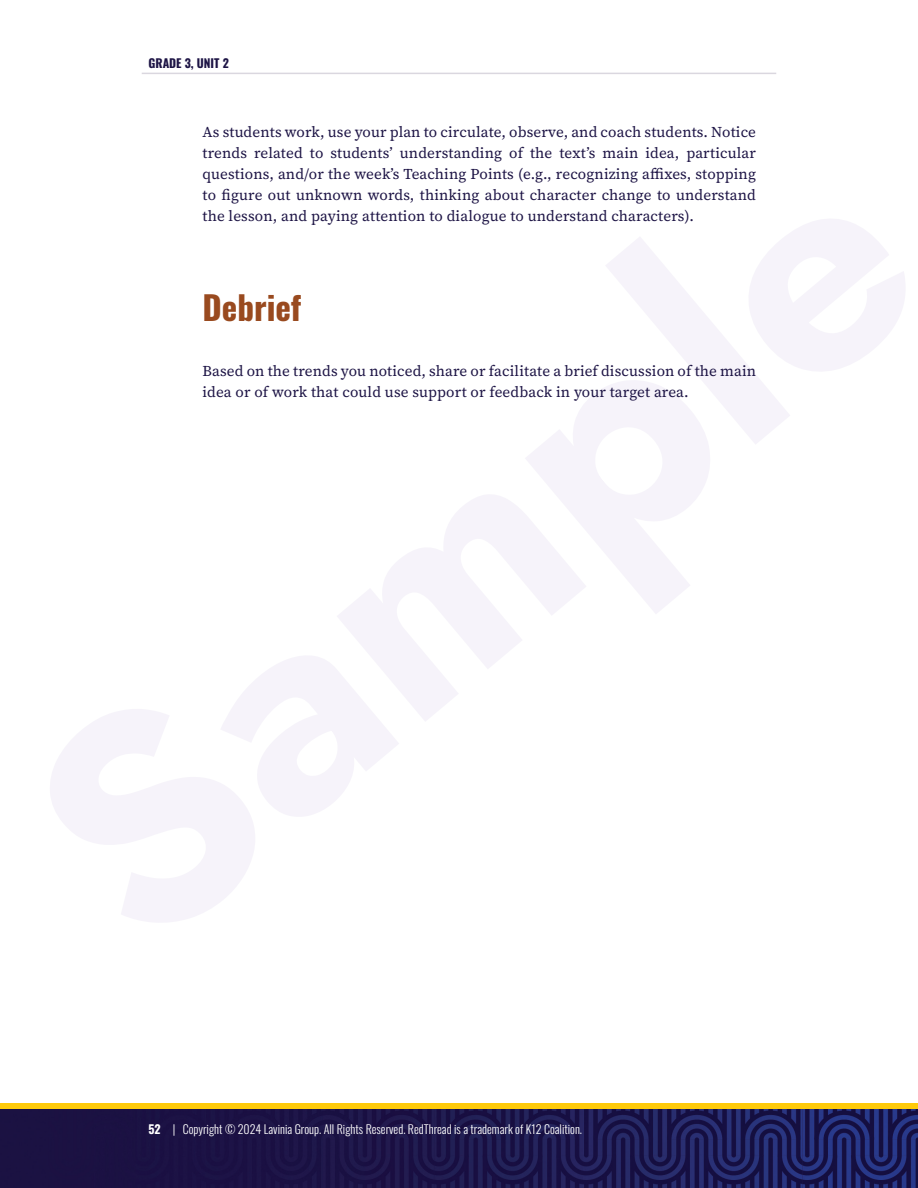
<style>
.page{position:relative;width:918px;height:1188px;background:#fff}
.page>*{position:absolute;margin:0;border:0;box-sizing:border-box;transform-origin:0 0}
.t1{font:700 33px "Oswald";color:#994a1f}
.t2{font:15px/21px "Source Serif 418 pt";letter-spacing:.01em;color:#1d1445;text-align:justify}
.t3{font:300 12px "Oswald";color:#fff}
.t4{font:700 12px "Oswald";color:#1d1445}
.s1{font-weight:700}
</style>
<div class="page">
<img style="left:0;top:1109px;width:918px;height:79px">
<div style="left:0;top:1103px;width:918px;height:6px;background:#feca0a"></div>
<hr style="left:142px;top:73px;width:634px;height:1px;background:#dad7df">
<p class="t4" style="left:148px;top:57px;width:82px">GRADE 3, UNIT 2</p>
<p class="t2" style="left:202px;top:121px;width:555px">As students work, use your plan to circulate, observe, and coach students. Notice trends related to students’ understanding of the text’s main idea, particular questions, and/or the week’s Teaching Points (e.g., recognizing affixes, stopping to figure out unknown words, thinking about character change to understand the lesson, and paying attention to dialogue to understand characters).</p>
<h1 class="t1" style="left:202px;top:291px;width:100px">Debrief</h1>
<p class="t2" style="left:202px;top:360px;width:555px">Based on the trends you noticed, share or facilitate a brief discussion of the main idea or of work that could use support or feedback in your target area.</p>
<p class="t3" style="left:148px;top:1118px;width:435px"><span class="s1">52</span> | Copyright © 2024 Lavinia Group. All Rights Reserved. RedThread is a trademark of K12 Coalition.</p>
</div>
